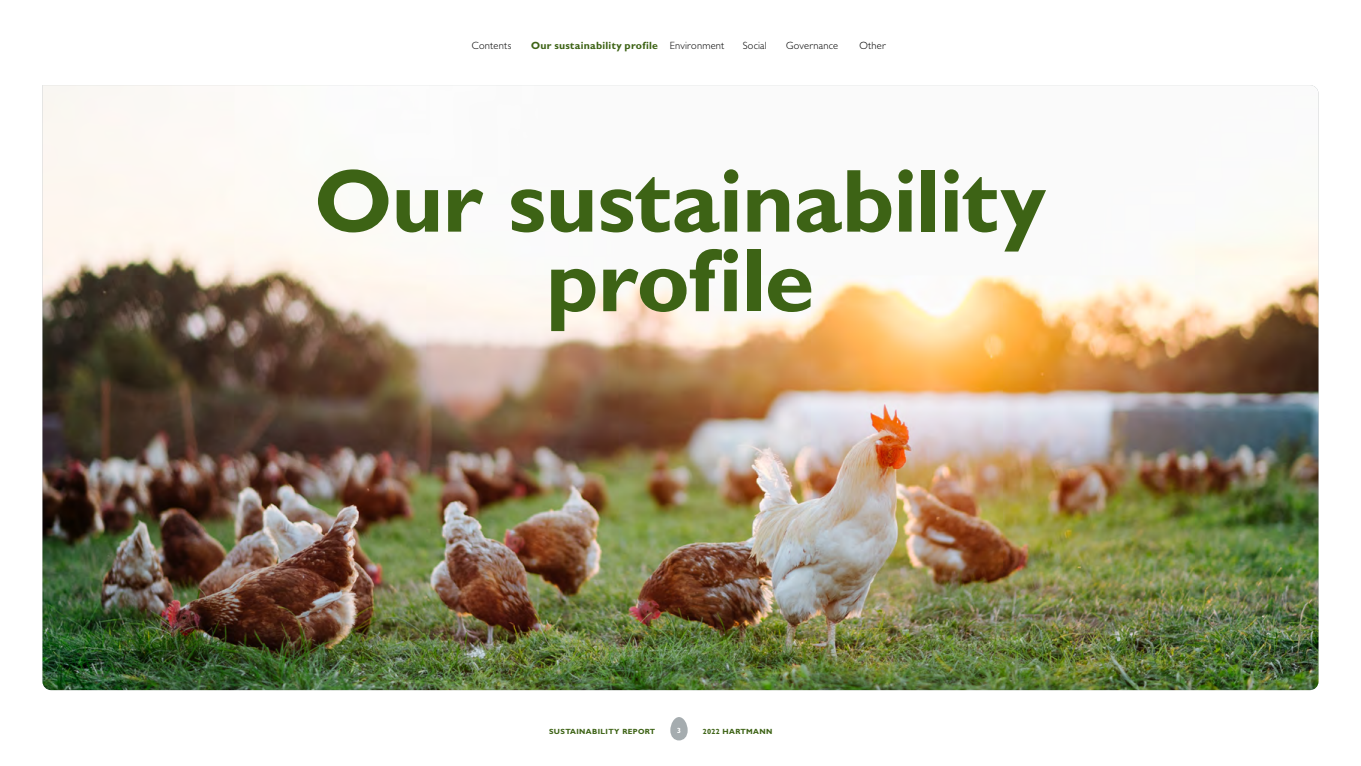
<style>
.page{position:relative;width:1361px;height:766px;background:#fff}
.page>*{position:absolute;margin:0;border:0;box-sizing:border-box;transform-origin:0 0}
.t1{font:700 90px/79.5px "Gill Sans MT Std";letter-spacing:-.01em;color:#3d6315;text-align:center}
.t2{font:700 10.5px "Gill Sans MT Std";letter-spacing:.025em;color:#3d6315}
.t3{font:300 10.5px "Gill Sans MT Std";letter-spacing:.02em;color:#000}
.t4{font:700 7.5px "Gill Sans MT Std";letter-spacing:.05em;color:#3d6315}
.t5{font:700 7.5px "Gill Sans MT Std";color:#fff}
.s1{font-weight:300;color:#000}
</style>
<div class="page">
<img style="left:43px;top:85px;width:1275px;height:605px">
<svg style="left:670px;top:717px;width:17px;height:23px"></svg>
<p class="t3" style="left:472px;top:40px;width:41px">Contents</p>
<p class="t2" style="left:531px;top:39px;width:195px">Our sustainability profile <span class="s1">Environment</span></p>
<p class="t3" style="left:743px;top:40px;width:25px">Social</p>
<p class="t3" style="left:786px;top:40px;width:53px">Governance</p>
<p class="t3" style="left:859px;top:40px;width:28px">Other</p>
<h1 class="t1" style="left:315px;top:159px;width:733px">Our sustainability profile</h1>
<p class="t4" style="left:549px;top:726px;width:108px">SUSTAINABILITY REPORT</p>
<p class="t5" style="left:677px;top:725px;width:5px">3</p>
<p class="t4" style="left:703px;top:726px;width:71px">2022 HARTMANN</p>
</div>
